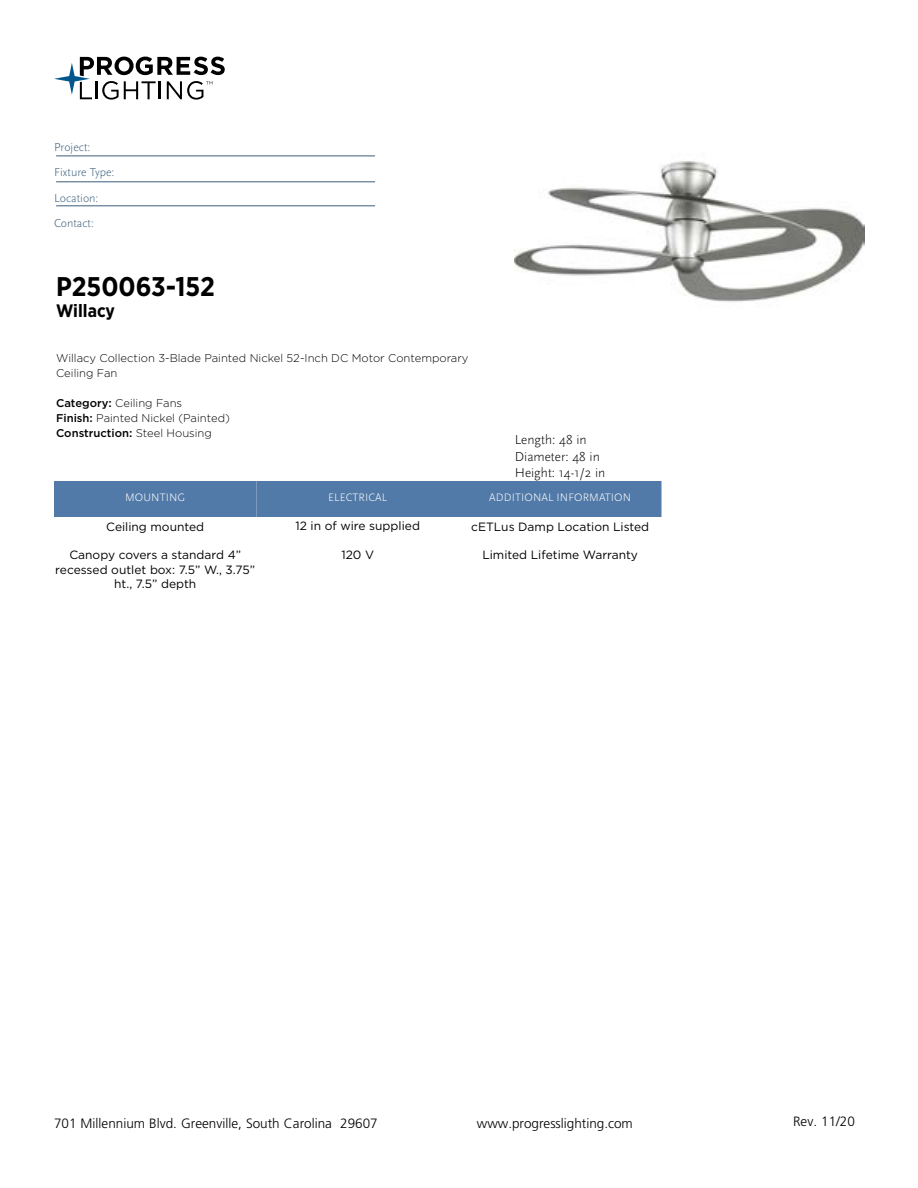
<style>
.page{position:relative;width:918px;height:1188px;background:#fff}
.page>*{position:absolute;margin:0;border:0;box-sizing:border-box;transform-origin:0 0}
.t1{font:700 27px "Gotham Narrow";color:#000}
.t2{font:700 18px "Gotham Narrow";color:#000}
.t3{font:300 13.5px "Frutiger LT Std";color:#000}
.t4{font:300 13.5px/16.2px "Scala Sans Pro";color:#000}
.t5{font:12px/14.4px "Gotham";color:#000;text-align:center}
.t6{font:300 12px/25.5px "Scala Sans Pro";color:#3b5e7b}
.t7{font:300 11.25px/15px "Gotham";color:#000}
.t8{font:300 11.25px "Scala Sans Pro";letter-spacing:.01em;color:#fff}
.s1{font-weight:500}
</style>
<div class="page">
<svg style="left:54px;top:57px;width:171px;height:43px"></svg>
<hr style="left:56px;top:156px;width:319px;height:1px;background:#3b5e7b">
<hr style="left:56px;top:182px;width:319px;height:1px;background:#3b5e7b">
<hr style="left:56px;top:206px;width:319px;height:1px;background:#3b5e7b">
<img style="left:515px;top:161px;width:349px;height:141px">
<div style="left:54px;top:481px;width:202px;height:36px;background:#527aa8"></div>
<div style="left:256px;top:481px;width:203px;height:36px;background:#527aa8"></div>
<div style="left:459px;top:481px;width:203px;height:36px;background:#527aa8"></div>
<p class="t6" style="left:54px;top:134px;width:62px">Project:<br>Fixture Type:<br>Location:<br>Contact:</p>
<h1 class="t1" style="left:56px;top:269px;width:160px">P250063-152</h1>
<h2 class="t2" style="left:56px;top:299px;width:61px">Willacy</h2>
<p class="t7" style="left:56px;top:351px;width:414px">Willacy Collection 3-Blade Painted Nickel 52-Inch DC Motor Contemporary<br>Ceiling Fan</p>
<p class="t7" style="left:56px;top:396px;width:175px"><span class="s1">Category:</span> Ceiling Fans<br><span class="s1">Finish:</span> Painted Nickel (Painted)<br><span class="s1">Construction:</span> Steel Housing</p>
<p class="t4" style="left:515px;top:432px;width:92px">Length: 48 in<br>Diameter: 48 in<br>Height: 14-1/2 in</p>
<p class="t8" style="left:125px;top:491px;width:62px">MOUNTING</p>
<p class="t5" style="left:106px;top:519px;width:99px">Ceiling mounted</p>
<p class="t5" style="left:55px;top:548px;width:201px">Canopy covers a standard 4” recessed outlet box: 7.5” W., 3.75” ht., 7.5” depth</p>
<p class="t8" style="left:328px;top:491px;width:61px">ELECTRICAL</p>
<p class="t5" style="left:296px;top:518px;width:126px">12 in of wire supplied</p>
<p class="t5" style="left:341px;top:547px;width:34px">120 V</p>
<p class="t8" style="left:489px;top:491px;width:143px">ADDITIONAL INFORMATION</p>
<p class="t5" style="left:471px;top:519px;width:180px">cETLus Damp Location Listed</p>
<p class="t5" style="left:482px;top:548px;width:157px">Limited Lifetime Warranty</p>
<p class="t3" style="left:54px;top:1115px;width:325px">701 Millennium Blvd. Greenville, South Carolina 29607</p>
<p class="t3" style="left:477px;top:1115px;width:158px">www.progresslighting.com</p>
<p class="t3" style="left:793px;top:1114px;width:63px">Rev. 11/20</p>
</div>
